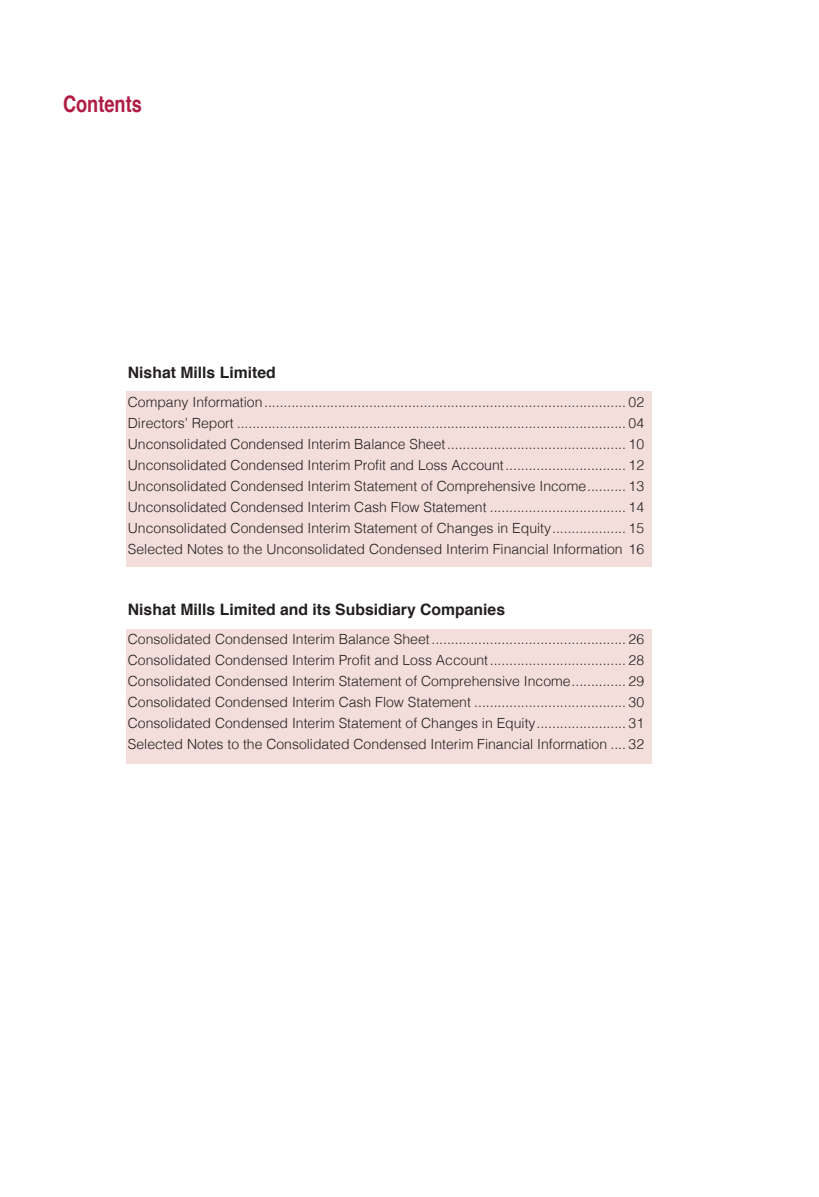
<style>
.page{position:relative;width:819px;height:1197px;background:#fff}
.page>*{position:absolute;margin:0;border:0;box-sizing:border-box;transform-origin:0 0}
.Heading{font:700 22.75px "Helvetica";color:#b01c44;scale:.8 1}
.Text{font:700 15.75px "Helvetica";color:#231f20}
.Text-2{font:300 14px "Helvetica";color:#231f20}
</style>
<div class="page">
<div style="left:126px;top:391px;width:525px;height:176px;background:#f3dedb"></div>
<div style="left:126px;top:629px;width:525px;height:135px;background:#f3dedb"></div>
<p class="Heading" style="left:63px;top:85px;width:100px">Contents</p>
<p class="Text" style="left:128px;top:360px;width:149px">Nishat Mills Limited</p>
<p class="Text-2" style="left:128px;top:390px;width:518px">Company Information............................................................................................. 02</p>
<p class="Text-2" style="left:128px;top:411px;width:518px">Directors’ Report .................................................................................................... 04</p>
<p class="Text-2" style="left:128px;top:432px;width:518px">Unconsolidated Condensed Interim Balance Sheet.............................................. 10</p>
<p class="Text-2" style="left:128px;top:453px;width:518px">Unconsolidated Condensed Interim Profit and Loss Account............................... 12</p>
<p class="Text-2" style="left:128px;top:474px;width:518px">Unconsolidated Condensed Interim Statement of Comprehensive Income.......... 13</p>
<p class="Text-2" style="left:128px;top:495px;width:518px">Unconsolidated Condensed Interim Cash Flow Statement ................................... 14</p>
<p class="Text-2" style="left:128px;top:516px;width:518px">Unconsolidated Condensed Interim Statement of Changes in Equity................... 15</p>
<p class="Text-2" style="left:128px;top:537px;width:518px">Selected Notes to the Unconsolidated Condensed Interim Financial Information 16</p>
<p class="Text" style="left:128px;top:597px;width:379px">Nishat Mills Limited and its Subsidiary Companies</p>
<p class="Text-2" style="left:128px;top:627px;width:518px">Consolidated Condensed Interim Balance Sheet.................................................. 26</p>
<p class="Text-2" style="left:128px;top:648px;width:518px">Consolidated Condensed Interim Profit and Loss Account................................... 28</p>
<p class="Text-2" style="left:128px;top:669px;width:518px">Consolidated Condensed Interim Statement of Comprehensive Income.............. 29</p>
<p class="Text-2" style="left:128px;top:690px;width:518px">Consolidated Condensed Interim Cash Flow Statement ....................................... 30</p>
<p class="Text-2" style="left:128px;top:711px;width:518px">Consolidated Condensed Interim Statement of Changes in Equity....................... 31</p>
<p class="Text-2" style="left:128px;top:732px;width:518px">Selected Notes to the Consolidated Condensed Interim Financial Information .... 32</p>
</div>
